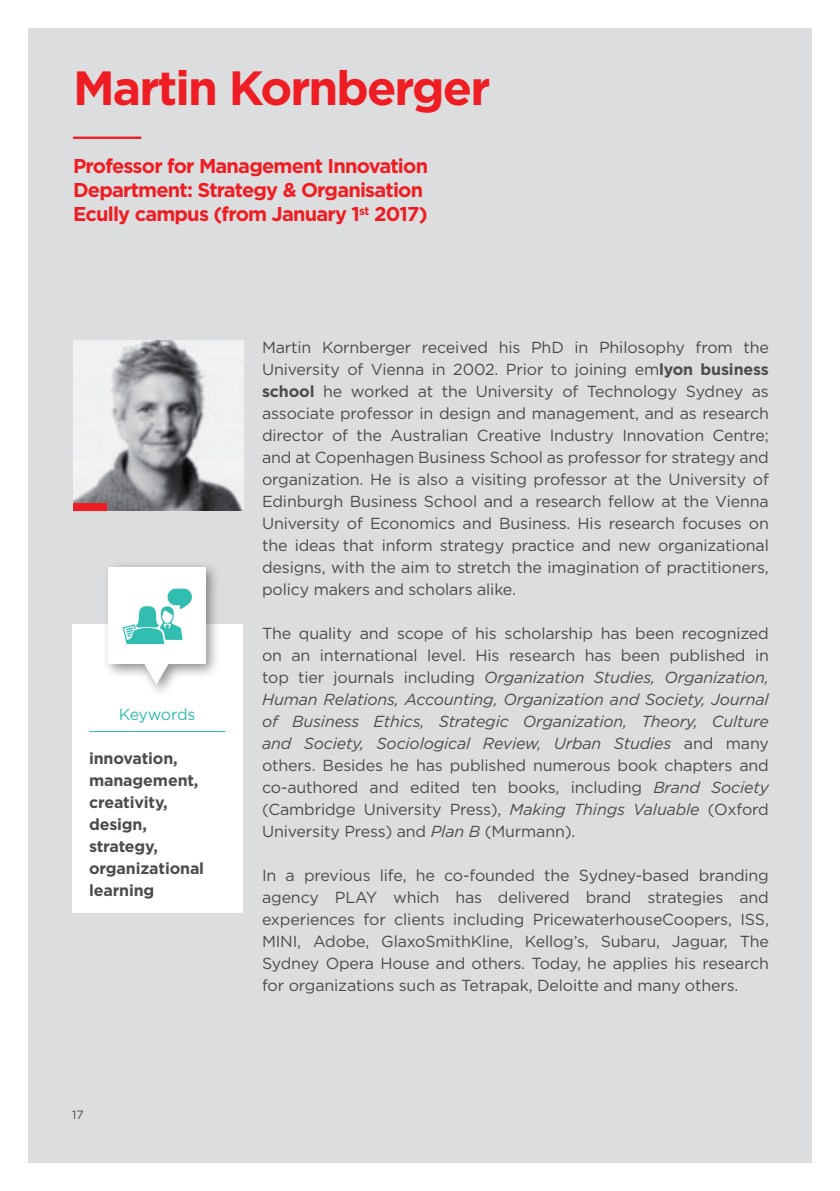
<style>
.page{position:relative;width:840px;height:1191px;background:#fff}
.page>*{position:absolute;margin:0;border:0;box-sizing:border-box;transform-origin:0 0}
.t1{font:700 48px "Gotham";letter-spacing:-.04em;color:#ee1d23}
.t2{font:700 20px/24px "Gotham";letter-spacing:-.04em;color:#ee1d23}
.t3{font:16px/22px "Gotham";letter-spacing:-.01em;color:#4b4c4d;text-align:justify}
.t4{font:700 16px/22px "Gotham";letter-spacing:-.01em;color:#4b4c4d}
.t5{font:16px "Gotham";letter-spacing:-.03em;color:#32bdb1}
.t6{font:12px "Gotham";color:#4b4c4d}
.s1{font-weight:700}
.s2{font-style:italic}
</style>
<div class="page">
<div style="left:28px;top:28px;width:783px;height:1134px;background:#dcdddf"></div>
<div style="left:72px;top:624px;width:170px;height:288px;background:#fff"></div>
<hr style="left:89px;top:731px;width:136px;height:1px;background:#32bdb1">
<div style="left:102px;top:560px;width:118px;height:137px;background:#231f20;opacity:.5"></div>
<div style="left:109px;top:567px;width:97px;height:97px;background:#fff"></div>
<svg style="left:144px;top:664px;width:24px;height:21px"></svg>
<svg style="left:122px;top:588px;width:70px;height:56px"></svg>
<img style="left:73px;top:340px;width:170px;height:170px">
<hr style="left:73px;top:137px;width:68px;height:2px;background:#ee1d23">
<div style="left:73px;top:503px;width:34px;height:8px;background:#ee1d23"></div>
<h1 class="t1" style="left:73px;top:57px;width:418px">Martin Kornberger</h1>
<p class="t2" style="left:73px;top:154px;width:356px">Professor for Management Innovation<br>Department: Strategy &amp; Organisation<br>Ecully campus (from January 1<sup>st</sup> 2017)</p>
<p class="t5" style="left:119px;top:704px;width:78px">Keywords</p>
<p class="t4" style="left:89px;top:747px;width:116px">innovation, management, creativity, design, strategy, organizational learning</p>
<p class="t6" style="left:72px;top:1107px;width:13px">17</p>
<p class="t3" style="left:262px;top:336px;width:508px">Martin Kornberger received his PhD in Philosophy from the University of Vienna in 2002. Prior to joining em<span class="s1">lyon business school</span> he worked at the University of Technology Sydney as associate professor in design and management, and as research director of the Australian Creative Industry Innovation Centre; and at Copenhagen Business School as professor for strategy and organization. He is also a visiting professor at the University of Edinburgh Business School and a research fellow at the Vienna University of Economics and Business. His research focuses on the ideas that inform strategy practice and new organizational designs, with the aim to stretch the imagination of practitioners, policy makers and scholars alike.</p>
<p class="t3" style="left:262px;top:622px;width:508px">The quality and scope of his scholarship has been recognized on an international level. His research has been published in top tier journals including <span class="s2">Organization Studies, Organization, Human Relations, Accounting, Organization and Society, Journal of Business Ethics, Strategic Organization, Theory, Culture and Society, Sociological Review, Urban Studies</span> and many others. Besides he has published numerous book chapters and co-authored and edited ten books, including <span class="s2">Brand Society </span>(Cambridge University Press), <span class="s2">Making Things Valuable</span> (Oxford University Press) and <span class="s2">Plan B</span> (Murmann).</p>
<p class="t3" style="left:262px;top:864px;width:508px">In a previous life, he co-founded the Sydney-based branding agency PLAY which has delivered brand strategies and experiences for clients including PricewaterhouseCoopers, ISS, MINI, Adobe, GlaxoSmithKline, Kellog’s, Subaru, Jaguar, The Sydney Opera House and others. Today, he applies his research for organizations such as Tetrapak, Deloitte and many others.</p>
</div>
